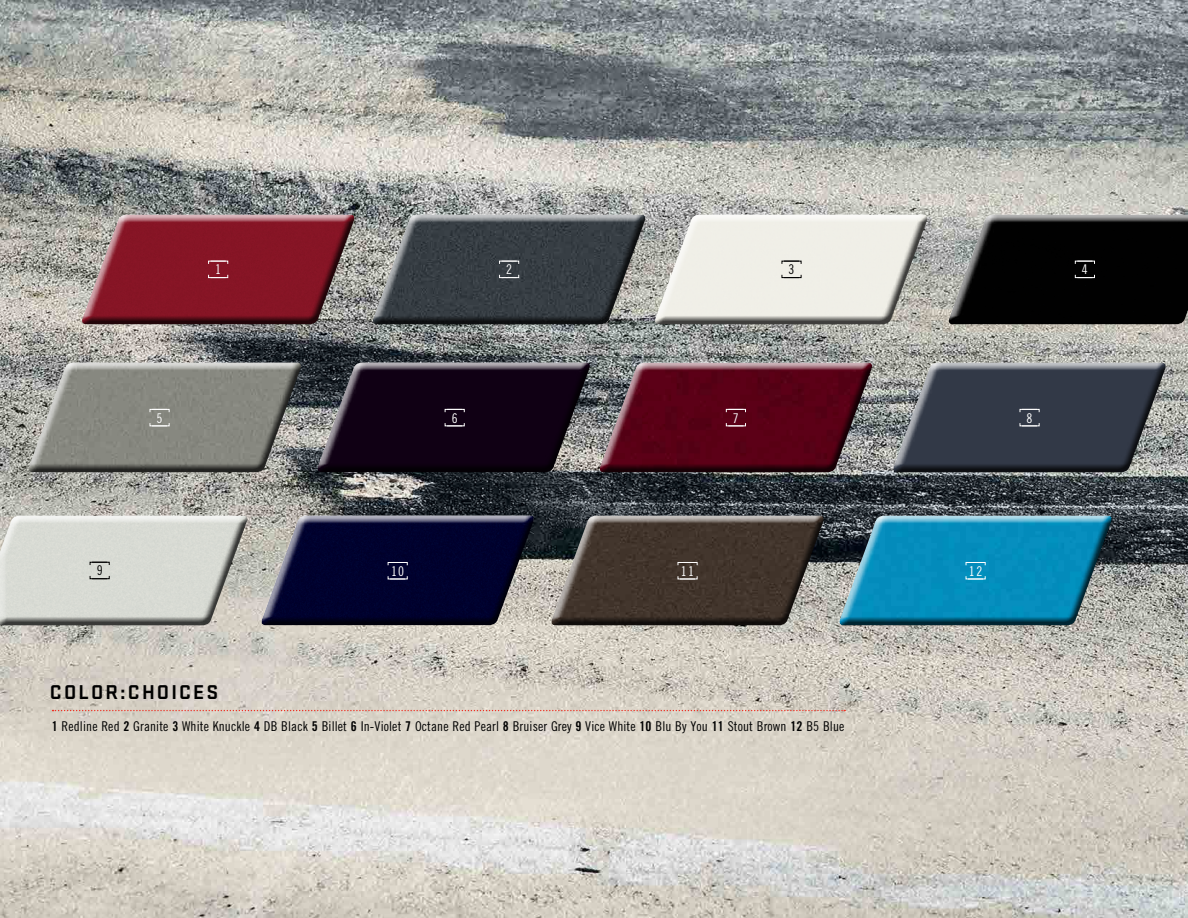
<style>
.page{position:relative;width:1188px;height:918px;background:#fff}
.page>*{position:absolute;margin:0;border:0;box-sizing:border-box;transform-origin:0 0}
.t1{font:700 20.85px "Stratum 1";letter-spacing:.1em;color:#000}
.t2{font:13.5px "Trade Gothic Cond Eighteen";letter-spacing:.01em;color:#000}
.t3{font:13.35px "Trade Gothic Cond Eighteen";color:#fff}
.t4{font:13.35px "Trade Gothic Cond Eighteen";color:#000}
.s1{font-family:"Trade Gothic Bold Cond Twenty"}
</style>
<div class="page">
<img style="left:0;top:0;width:1188px;height:918px">
<svg style="left:81px;top:214px;width:276px;height:111px;fill:#871525"></svg>
<svg style="left:947px;top:213px;width:241px;height:8px"></svg>
<div style="left:947px;top:221px;width:241px;height:104px;background:#000"></div>
<svg style="left:598px;top:362px;width:276px;height:112px;fill:#5b0017"></svg>
<svg style="left:550px;top:515px;width:276px;height:112px;fill:#42352d"></svg>
<svg style="left:260px;top:515px;width:276px;height:111px;fill:#00022f"></svg>
<svg style="left:892px;top:362px;width:276px;height:112px;fill:#323947"></svg>
<svg style="left:0;top:515px;width:250px;height:112px;fill:#d8dad3"></svg>
<svg style="left:27px;top:362px;width:276px;height:111px;fill:#878880"></svg>
<svg style="left:316px;top:362px;width:276px;height:111px;fill:#100014"></svg>
<svg style="left:654px;top:214px;width:276px;height:111px;fill:#f0efe7"></svg>
<svg style="left:372px;top:214px;width:276px;height:111px;fill:#373e44"></svg>
<svg style="left:838px;top:515px;width:276px;height:112px;fill:#058ebb"></svg>
<svg style="left:53px;top:710px;width:792px;height:1px"></svg>
<svg style="left:208px;top:274px;width:20px;height:4px"></svg>
<svg style="left:149px;top:422px;width:21px;height:4px"></svg>
<svg style="left:444px;top:422px;width:21px;height:4px"></svg>
<svg style="left:387px;top:576px;width:21px;height:4px"></svg>
<svg style="left:677px;top:576px;width:21px;height:4px"></svg>
<svg style="left:965px;top:576px;width:21px;height:4px"></svg>
<svg style="left:726px;top:422px;width:20px;height:4px"></svg>
<svg style="left:1019px;top:422px;width:21px;height:4px"></svg>
<svg style="left:499px;top:274px;width:20px;height:4px"></svg>
<svg style="left:1075px;top:274px;width:20px;height:4px"></svg>
<svg style="left:781px;top:274px;width:21px;height:4px"></svg>
<svg style="left:89px;top:575px;width:21px;height:4px"></svg>
<svg style="left:208px;top:261px;width:20px;height:4px"></svg>
<svg style="left:149px;top:409px;width:21px;height:4px"></svg>
<svg style="left:444px;top:409px;width:21px;height:4px"></svg>
<svg style="left:387px;top:562px;width:21px;height:4px"></svg>
<svg style="left:677px;top:562px;width:21px;height:4px"></svg>
<svg style="left:965px;top:562px;width:21px;height:4px"></svg>
<svg style="left:726px;top:409px;width:20px;height:4px"></svg>
<svg style="left:1019px;top:409px;width:21px;height:4px"></svg>
<svg style="left:499px;top:261px;width:20px;height:4px"></svg>
<svg style="left:1075px;top:261px;width:20px;height:3px"></svg>
<svg style="left:781px;top:261px;width:21px;height:4px"></svg>
<svg style="left:89px;top:562px;width:21px;height:4px"></svg>
<p class="t3" style="left:215px;top:265px;width:7px">1</p>
<p class="t3" style="left:506px;top:265px;width:7px">2</p>
<p class="t3" style="left:1082px;top:265px;width:7px">4</p>
<p class="t4" style="left:789px;top:265px;width:7px">3</p>
<p class="t3" style="left:157px;top:413px;width:7px">5</p>
<p class="t3" style="left:452px;top:413px;width:7px">6</p>
<p class="t3" style="left:733px;top:413px;width:7px">7</p>
<p class="t3" style="left:1027px;top:413px;width:7px">8</p>
<p class="t4" style="left:97px;top:566px;width:7px">9</p>
<p class="t3" style="left:391px;top:566px;width:15px">10</p>
<p class="t3" style="left:681px;top:566px;width:15px">11</p>
<p class="t3" style="left:969px;top:566px;width:15px">12</p>
<h1 class="t1" style="left:50px;top:685px;width:170px">COLOR:CHOICES</h1>
<p class="t2" style="left:52px;top:721px;width:794px"><span class="s1">1</span> Redline Red <span class="s1">2</span> Granite <span class="s1">3</span> White Knuckle <span class="s1">4</span> DB Black <span class="s1">5</span> Billet <span class="s1">6</span> In-Violet <span class="s1">7</span> Octane Red Pearl <span class="s1">8</span> Bruiser Grey <span class="s1">9</span> Vice White <span class="s1">10</span> Blu By You <span class="s1">11</span> Stout Brown <span class="s1">12</span> B5 Blue</p>
</div>
